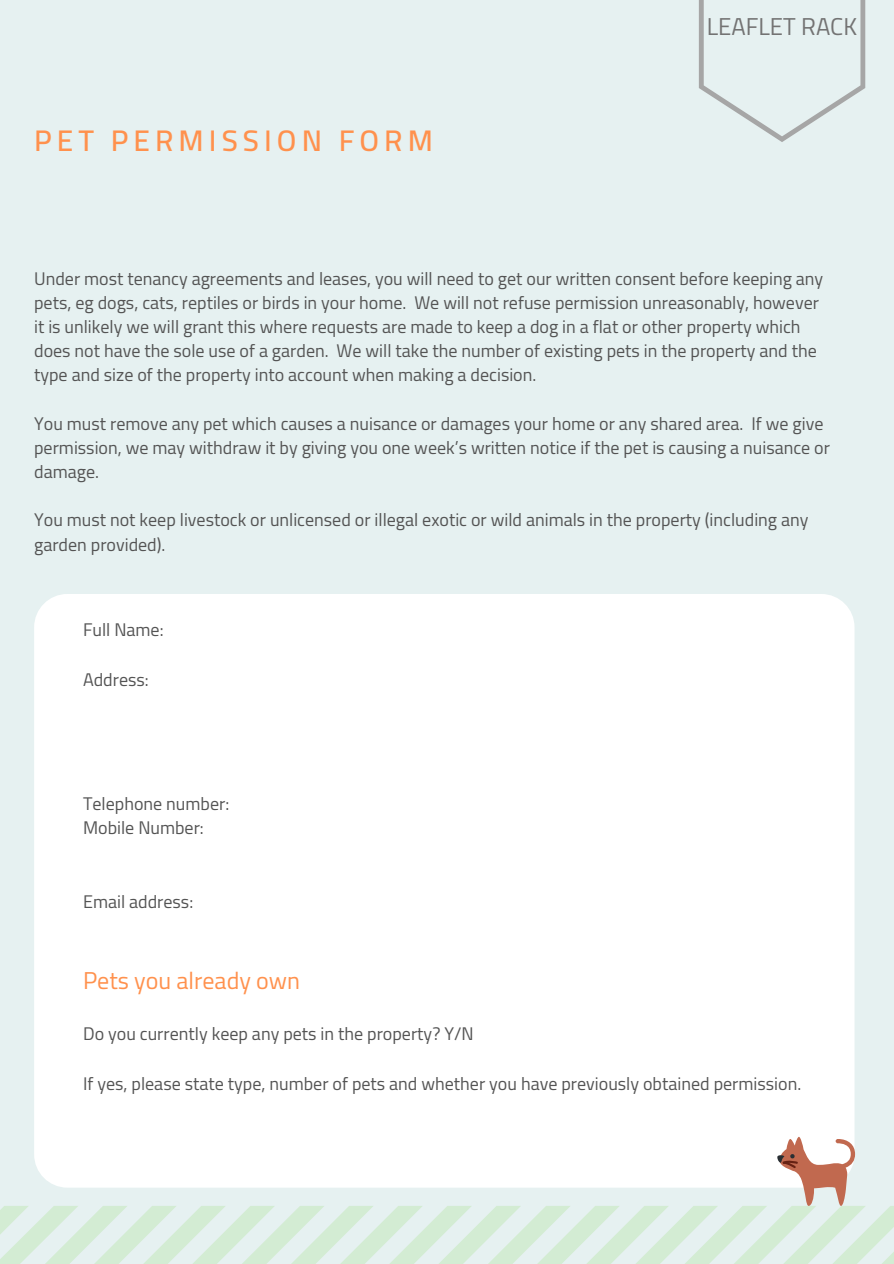
<style>
.page{position:relative;width:894px;height:1264px;background:#fff}
.page>*{position:absolute;margin:0;border:0;box-sizing:border-box;transform-origin:0 0}
.t1{font:600 29.85px "Cairo";letter-spacing:.17em;color:#ff914d}
.t2{font:24px "Cairo";color:#ff914d}
.t3{font:24px "Cairo";color:#737373}
.t4{font:18px/24.2px "Cairo";color:#545454}
</style>
<div class="page">
<div style="left:0;top:0;width:893px;height:1263px;background:#e6f1f1"></div>
<svg style="left:0;top:1205px;width:893px;height:58px"></svg>
<svg style="left:698px;top:0;width:167px;height:142px"></svg>
<div style="left:34px;top:594px;width:820px;height:593px;background:#fff;border-radius:33px"></div>
<svg style="left:777px;top:1136px;width:77px;height:69px"></svg>
<h1 class="t1" style="left:34px;top:123px;width:400px">PET PERMISSION FORM</h1>
<h2 class="t3" style="left:706px;top:12px;width:152px">LEAFLET RACK</h2>
<p class="t4" style="left:34px;top:266px;width:790px">Under most tenancy agreements and leases, you will need to get our written consent before keeping any pets, eg dogs, cats, reptiles or birds in your home. We will not refuse permission unreasonably, however it is unlikely we will grant this where requests are made to keep a dog in a flat or other property which does not have the sole use of a garden. We will take the number of existing pets in the property and the type and size of the property into account when making a decision.</p>
<p class="t4" style="left:34px;top:411px;width:797px">You must remove any pet which causes a nuisance or damages your home or any shared area. If we give permission, we may withdraw it by giving you one week’s written notice if the pet is causing a nuisance or damage.</p>
<p class="t4" style="left:34px;top:508px;width:775px">You must not keep livestock or unlicensed or illegal exotic or wild animals in the property (including any garden provided).</p>
<p class="t4" style="left:83px;top:618px;width:82px">Full Name:</p>
<p class="t4" style="left:83px;top:667px;width:67px">Address:</p>
<p class="t4" style="left:83px;top:791px;width:148px;line-height:24.8px">Telephone number:<br>Mobile Number:</p>
<p class="t4" style="left:83px;top:890px;width:112px">Email address:</p>
<h2 class="t2" style="left:83px;top:966px;width:218px">Pets you already own</h2>
<p class="t4" style="left:83px;top:1021px;width:392px">Do you currently keep any pets in the property? Y/N</p>
<p class="t4" style="left:83px;top:1071px;width:719px">If yes, please state type, number of pets and whether you have previously obtained permission.</p>
</div>
